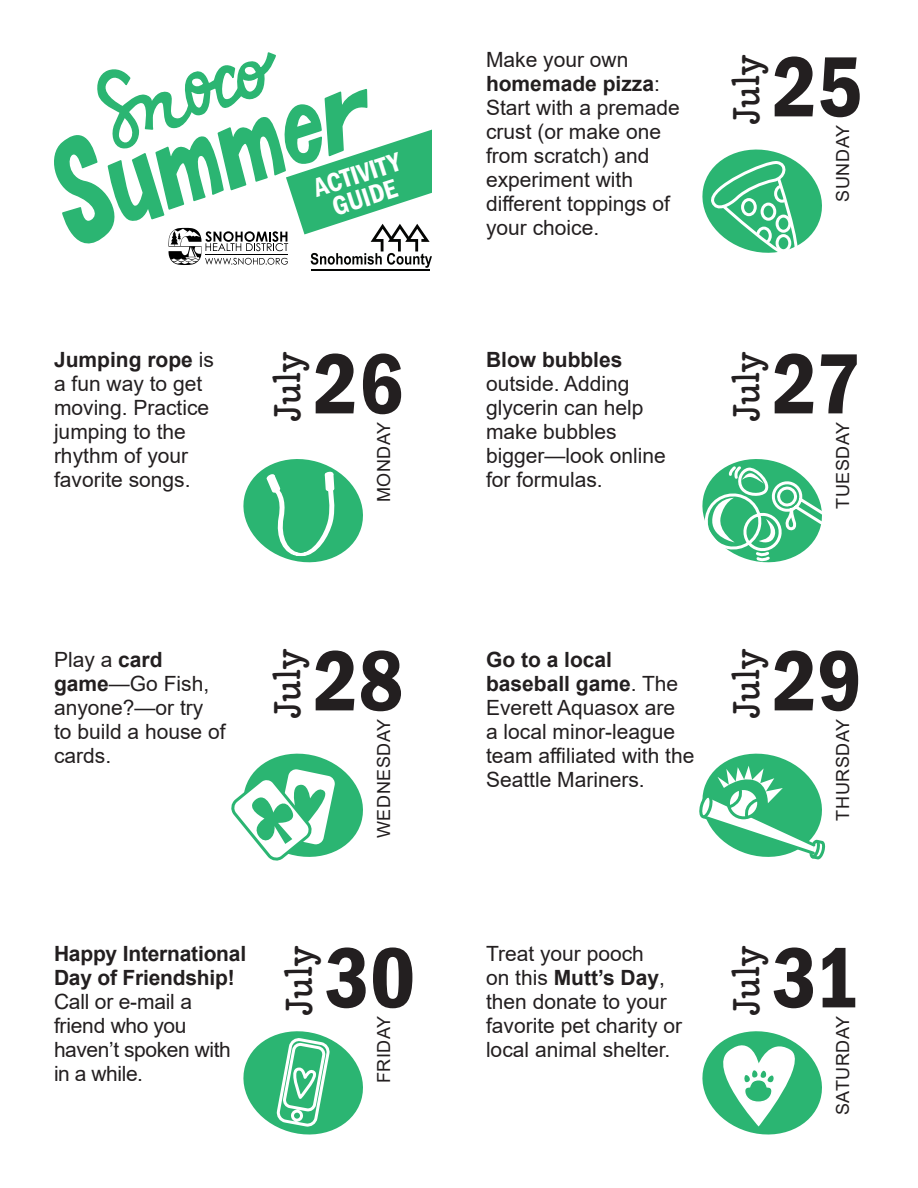
<style>
.page{position:relative;width:918px;height:1188px;background:#fff}
.page>*{position:absolute;margin:0;border:0;box-sizing:border-box;transform-origin:0 0}
.t1{font:600 condensed 88.5px "Franklin Gothic";color:#231f20}
.t2{font:500 36px "Liebe Ruth";color:#231f20}
.t3{font:600 condensed 27px "Franklin Gothic";color:#fff}
.t4{font:21px/24px "Arial";color:#231f20}
.t5{font:21px/24px "Arial";letter-spacing:-.02em;color:#231f20}
.t6{font:18px "Arial";letter-spacing:.035em;color:#231f20}
.s1{font-weight:700}
</style>
<div class="page">
<hr style="left:311px;top:269px;width:119px;height:1px;background:#040503">
<svg style="left:54px;top:52px;width:314px;height:192px"></svg>
<svg style="left:168px;top:130px;width:264px;height:138px"></svg>
<svg style="left:702px;top:149px;width:120px;height:104px"></svg>
<svg style="left:243px;top:459px;width:120px;height:104px"></svg>
<svg style="left:702px;top:459px;width:120px;height:104px"></svg>
<svg style="left:231px;top:753px;width:132px;height:108px"></svg>
<svg style="left:699px;top:753px;width:127px;height:107px"></svg>
<svg style="left:243px;top:1031px;width:120px;height:104px"></svg>
<svg style="left:702px;top:1031px;width:120px;height:104px"></svg>
<p class="t3" style="left:309px;top:171px;width:92px;rotate:-18deg">ACTIVITY</p>
<p class="t3" style="left:327px;top:191px;width:68px;rotate:-18deg">GUIDE</p>
<p class="t4" style="left:486px;top:48px;width:195px">Make your own <span class="s1">homemade pizza</span>:<br>Start with a premade crust (or make one from scratch) and experiment with different toppings of your choice.</p>
<p class="t2" style="left:726px;top:125px;width:72px;rotate:-90deg">July</p>
<p class="t1" style="left:772px;top:28px;width:92px">25</p>
<p class="t6" style="left:830px;top:202px;width:78px;rotate:-90deg">SUNDAY</p>
<p class="t4" style="left:54px;top:347px;width:161px"><span class="s1">Jumping rope</span> is a fun way to get moving. Practice jumping to the rhythm of your favorite songs.</p>
<p class="t4" style="left:486px;top:347px;width:181px"><span class="s1">Blow bubbles </span>outside. Adding glycerin can help make bubbles bigger—look online for formulas.</p>
<p class="t2" style="left:267px;top:422px;width:72px;rotate:-90deg">July</p>
<p class="t2" style="left:726px;top:422px;width:72px;rotate:-90deg">July</p>
<p class="t1" style="left:313px;top:325px;width:92px">26</p>
<p class="t1" style="left:772px;top:325px;width:90px">27</p>
<p class="t6" style="left:371px;top:502px;width:82px;rotate:-90deg">MONDAY</p>
<p class="t6" style="left:830px;top:509px;width:89px;rotate:-90deg">TUESDAY</p>
<p class="t2" style="left:267px;top:719px;width:72px;rotate:-90deg">July</p>
<p class="t2" style="left:726px;top:719px;width:72px;rotate:-90deg">July</p>
<p class="t1" style="left:313px;top:622px;width:92px">28</p>
<p class="t1" style="left:772px;top:622px;width:92px">29</p>
<p class="t4" style="left:54px;top:648px;width:173px">Play a <span class="s1">card game</span>—Go Fish, anyone?—or try to build a house of cards.</p>
<p class="t4" style="left:486px;top:648px;width:210px"><span class="s1">Go to a local baseball game</span>. The<br>Everett Aquasox are<br>a local minor-league team affiliated with the<br>Seattle Mariners.</p>
<p class="t6" style="left:371px;top:838px;width:121px;rotate:-90deg">WEDNESDAY</p>
<p class="t6" style="left:830px;top:821px;width:104px;rotate:-90deg">THURSDAY</p>
<p class="t5" style="left:54px;top:941px;width:194px"><span class="s1">Happy International<br>Day of Friendship!<br></span>Call or e-mail a friend who you haven’t spoken with in a while.</p>
<p class="t4" style="left:486px;top:941px;width:198px">Treat your pooch<br>on this <span class="s1">Mutt’s Day</span>, then donate to your favorite pet charity or local animal shelter.</p>
<p class="t2" style="left:278px;top:1016px;width:72px;rotate:-90deg">July</p>
<p class="t2" style="left:726px;top:1016px;width:72px;rotate:-90deg">July</p>
<p class="t1" style="left:325px;top:919px;width:92px">30</p>
<p class="t1" style="left:772px;top:919px;width:88px">31</p>
<p class="t6" style="left:371px;top:1083px;width:69px;rotate:-90deg">FRIDAY</p>
<p class="t6" style="left:830px;top:1115px;width:101px;rotate:-90deg">SATURDAY</p>
</div>
